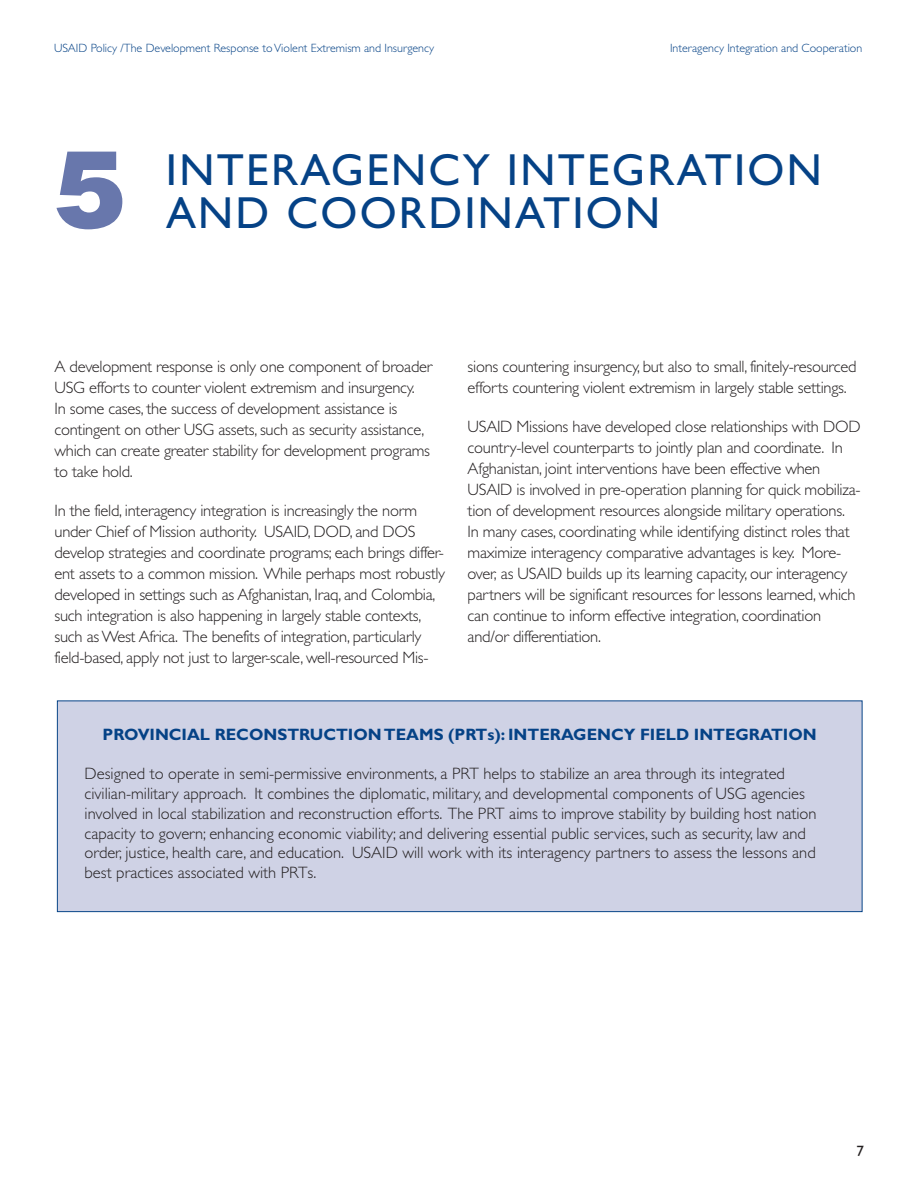
<style>
.page{position:relative;width:918px;height:1188px;background:#fff}
.page>*{position:absolute;margin:0;border:0;box-sizing:border-box;transform-origin:0 0}
.t1{font:900 108px "Helvetica";color:#6877ac}
.t2{font:45px "Gill Sans";letter-spacing:.05em;color:#054286}
.t3{font:300 16.5px/21px "Gill Sans";letter-spacing:-.015em;color:#231f20}
.t4{font:700 16.5px "Gill Sans";color:#054286}
.t5{font:15px "Gill Sans";color:#231f20}
.t6{font:300 12px "Gill Sans";color:#054286}
</style>
<div class="page">
<div style="left:58px;top:701px;width:804px;height:210px;background:#cfd2e5"></div>
<div style="left:57px;top:700px;width:805px;height:212px;border:1px solid #054286"></div>
<p class="t6" style="left:54px;top:44px;width:382px">USAID Policy /The Development Response toViolent Extremism and Insurgency</p>
<p class="t6" style="left:670px;top:44px;width:194px">Interagency Integration and Cooperation</p>
<h1 class="t1" style="left:54px;top:150px;width:74px">5</h1>
<h1 class="t2" style="left:166px;top:152px;width:658px">INTERAGENCY INTEGRATION</h1>
<h1 class="t2" style="left:166px;top:196px;width:496px">AND COORDINATION</h1>
<p class="t3" style="left:54px;top:358px;width:379px">A development response is only one component of broader USG efforts to counter violent extremism and insurgency.<br>In some cases, the success of development assistance is contingent on other USG assets, such as security assistance, which can create greater stability for development programs to take hold.</p>
<p class="t3" style="left:54px;top:502px;width:392px">In the field, interagency integration is increasingly the norm under Chief of Mission authority. USAID, DOD, and DOS develop strategies and coordinate programs; each brings differ&shy;ent assets to a common mission. While perhaps most robustly developed in settings such as Afghanistan, Iraq, and Colombia, such integration is also happening in largely stable contexts, such as West Africa. The benefits of integration, particularly field-based, apply not just to larger-scale, well-resourced Mis-</p>
<p class="t3" style="left:468px;top:358px;width:390px">sions countering insurgency, but also to small, finitely-resourced efforts countering violent extremism in largely stable settings.</p>
<p class="t3" style="left:468px;top:418px;width:395px">USAID Missions have developed close relationships with DOD country-level counterparts to jointly plan and coordinate. In Afghanistan, joint interventions have been effective when USAID is involved in pre-operation planning for quick mobiliza&shy;tion of development resources alongside military operations.<br>In many cases, coordinating while identifying distinct roles that maximize interagency comparative advantages is key. More&shy;over, as USAID builds up its learning capacity, our interagency partners will be significant resources for lessons learned, which can continue to inform effective integration, coordination and/or differentiation.</p>
<h4 class="t4" style="left:103px;top:728px;width:716px">PROVINCIAL RECONSTRUCTIONTEAMS (PRTs): INTERAGENCY FIELD INTEGRATION</h4>
<p class="t3" style="left:85px;top:765px;width:734px;line-height:19.8px">Designed to operate in semi-permissive environments, a PRT helps to stabilize an area through its integrated civilian-military approach. It combines the diplomatic, military, and developmental components of USG agencies involved in local stabilization and reconstruction efforts. The PRT aims to improve stability by building host nation capacity to govern; enhancing economic viability; and delivering essential public services, such as security, law and order, justice, health care, and education. USAID will work with its interagency partners to assess the lessons and best practices associated with PRTs.</p>
<p class="t5" style="left:856px;top:1145px;width:9px">7</p>
</div>
